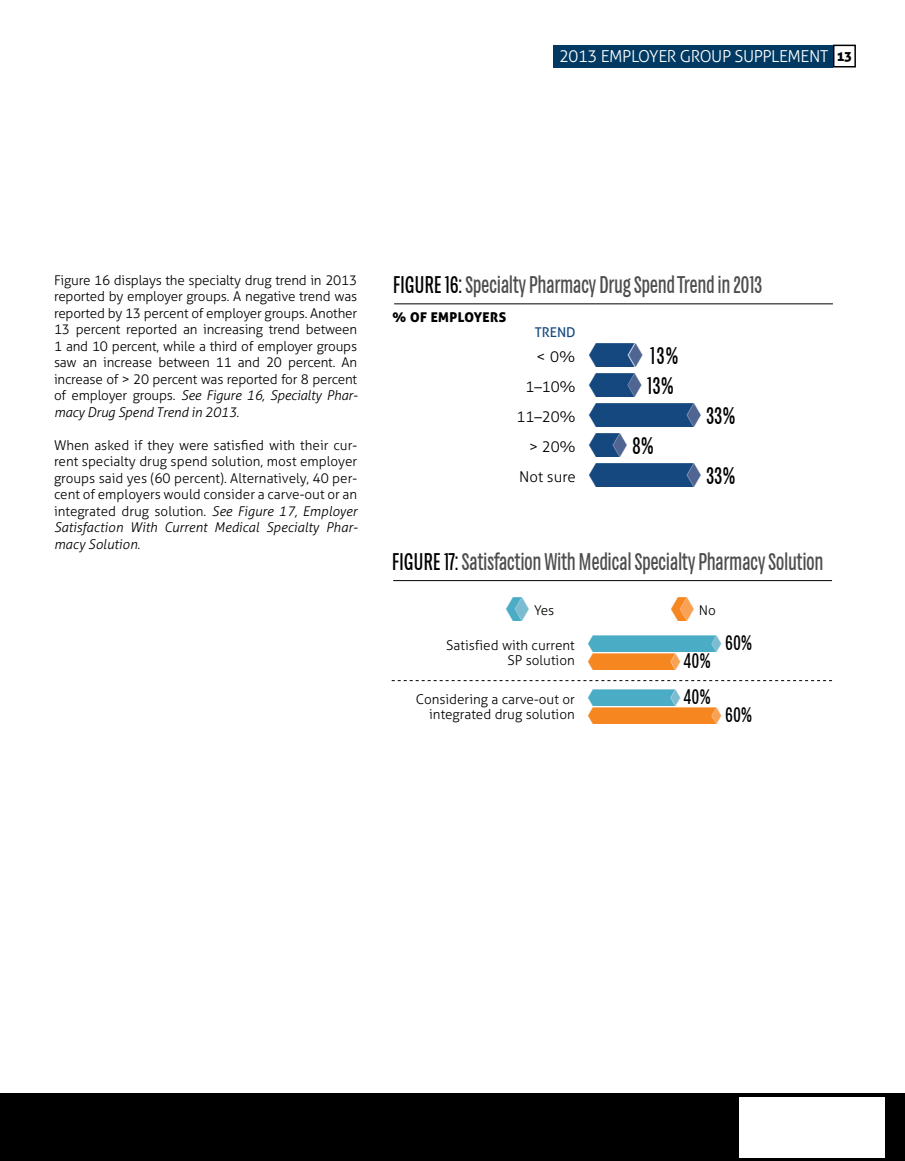
<style>
.page{position:relative;width:905px;height:1161px;background:#fff}
.page>*{position:absolute;margin:0;border:0;box-sizing:border-box;transform-origin:0 0}
.t1{font:34.5px "Chartwell Bars";color:#14487e}
.t2{font:34.5px "Chartwell Bars";color:#f6861f}
.t3{font:34.5px "Chartwell Bars";color:#4bacc6}
.t4{font:24px "Chartwell Bars";letter-spacing:-.02em;color:#4d4d4f}
.t5{font:300 16.5px "Aller";letter-spacing:-.025em;color:#fff}
.t6{font:300 15px "Aller";color:#000}
.t7{font:300 13.5px/16.5px "Aller";color:#000;text-align:justify}
.t8{font:13.5px "Aller Display";letter-spacing:.03em;color:#000}
.t9{font:13.5px "Aller";color:#14487e}
.s1{font-family:"Aller Display";font-weight:400;font-size:13.5px;color:#000}
.s2{font-style:italic}
.s3{color:#000}
.s4{color:#516593}
.s5{font-size:24px;color:#000}
.s6{color:#7cbcd1}
.s7{color:#f9a154}
.s8{font-family:"Chartwell Bars";font-weight:400;font-size:24px;color:#4bacc6}
.s9{font-family:"Chartwell Bars";font-weight:400;font-size:24px;color:#7cbcd1}
.s10{font-family:"Chartwell Bars";font-weight:400;font-size:21px}
.s11{font-family:"Chartwell Bars";font-weight:400;font-size:24px;color:#f6861f}
.s12{font-family:"Chartwell Bars";font-weight:400;font-size:24px;color:#f9a154}
</style>
<div class="page">
<div style="left:832px;top:45px;width:23px;height:23px;border:2px solid #000"></div>
<div style="left:554px;top:45px;width:278px;height:23px;background:#003a63"></div>
<div style="left:0;top:1094px;width:904px;height:67px;background:#000"></div>
<div style="left:739px;top:1097px;width:145px;height:61px;background:#fff"></div>
<hr style="left:394px;top:304px;width:438px;height:1px;background:#000">
<hr style="left:393px;top:580px;width:439px;height:1px;background:#000">
<svg style="left:392px;top:680px;width:440px;height:1px"></svg>
<p class="t5" style="left:559px;top:46px;width:294px">2013 Employer Group Supplement <span class="s1">13</span></p>
<p class="t7" style="left:54px;top:272px;width:305px">Figure 16 displays the specialty drug trend in 2013 reported by employer groups. A negative trend was reported by 13 percent of employer groups. Another 13 percent reported an increasing trend between 1 and 10 percent, while a third of employer groups saw an increase between 11 and 20 percent. An increase of &gt; 20 percent was reported for 8 percent of employer groups. <span class="s2">See Figure 16, Specialty Phar&shy;macy Drug Spend Trend in 2013.</span></p>
<p class="t7" style="left:54px;top:437px;width:305px">When asked if they were satisfied with their cur&shy;rent specialty drug spend solution, most employer groups said yes (60 percent). Alternatively, 40 per&shy;cent of employers would consider a carve-out or an integrated drug solution. <span class="s2">See Figure 17, Employer Satisfaction With Current Medical Specialty Phar&shy;macy Solution.</span></p>
<h2 class="t4" style="left:393px;top:270px;width:371px"><span class="s3">Figure 16:</span> Specialty Pharmacy Drug Spend Trend in 2013</h2>
<p class="t8" style="left:392px;top:308px;width:115px">% OF EMPLOYERS</p>
<p class="t9" style="left:534px;top:324px;width:41px">TREND</p>
<p class="t6" style="left:536px;top:348px;width:40px">&lt; 0%</p>
<h1 class="t1" style="left:589px;top:334px;width:91px">130<span class="s4">=</span> <span class="s5">13%</span></h1>
<p class="t6" style="left:525px;top:378px;width:52px">1–10%</p>
<h1 class="t1" style="left:589px;top:364px;width:86px">130<span class="s4">=</span> <span class="s5">13%</span></h1>
<p class="t6" style="left:516px;top:408px;width:61px">11–20%</p>
<h1 class="t1" style="left:589px;top:394px;width:148px">330<span class="s4">=</span> <span class="s5">33%</span></h1>
<p class="t6" style="left:529px;top:438px;width:48px">&gt; 20%</p>
<h1 class="t1" style="left:589px;top:424px;width:66px">80<span class="s4">=</span> <span class="s5">8%</span></h1>
<p class="t6" style="left:519px;top:468px;width:58px">Not sure</p>
<h1 class="t1" style="left:589px;top:454px;width:148px">330<span class="s4">=</span> <span class="s5">33%</span></h1>
<h2 class="t4" style="left:392px;top:547px;width:433px"><span class="s3">Figure 17:</span> Satisfaction With Medical Specialty Pharmacy Solution</h2>
<h1 class="t3" style="left:506px;top:587px;width:24px">30<span class="s6">=</span></h1>
<p class="t7" style="left:534px;top:602px;width:22px">Yes</p>
<h1 class="t2" style="left:671px;top:587px;width:24px">30<span class="s7">=</span></h1>
<p class="t7" style="left:699px;top:602px;width:19px">No</p>
<p class="t7" style="left:507px;top:638px;width:246px;line-height:15px;text-indent:-61px">Satisfied with current <span class="s8">600</span><span class="s9">=</span> <span class="s10">60%<br></span>SP solution <span class="s11">400</span><span class="s12">=</span> <span class="s10">40%</span></p>
<p class="t7" style="left:429px;top:692px;width:325px;line-height:15px;text-indent:-13px">Considering a carve-out or <span class="s8">400</span><span class="s9">=</span> <span class="s10">40% </span>integrated drug solution <span class="s11">600</span><span class="s12">=</span> <span class="s10">60%</span></p>
</div>
